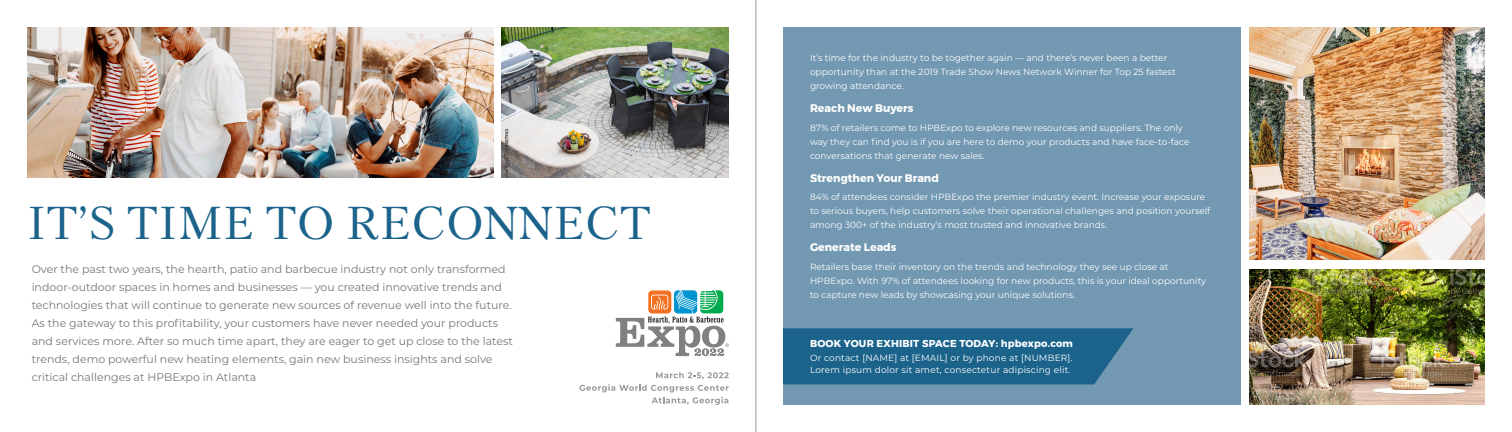
<style>
.page{position:relative;width:1512px;height:432px;background:#fff}
.page>*{position:absolute;margin:0;border:0;box-sizing:border-box;transform-origin:0 0}
.t1{font:46px "Petersburg";letter-spacing:.01em;color:#1b638b}
.t2{font:11px/18px "Montserrat";color:#73787d}
.t3{font:700 11px "Montserrat";color:#fff}
.t4{font:700 10px "Montserrat";letter-spacing:.02em;color:#fff}
.t5{font:9px/14px "Montserrat";color:#fff}
.t6{font:9px "Montserrat";letter-spacing:.02em;color:#fff}
</style>
<div class="page">
<div style="left:783px;top:27px;width:457px;height:378px;background:#7298b2"></div>
<img style="left:27px;top:27px;width:466px;height:150px">
<img style="left:501px;top:27px;width:228px;height:150px">
<svg style="left:783px;top:328px;width:351px;height:56px;background:#20668d"></svg>
<img style="left:1250px;top:27px;width:235px;height:232px">
<img style="left:1250px;top:269px;width:235px;height:136px">
<svg style="left:616px;top:290px;width:113px;height:66px"></svg>
<svg style="left:579px;top:372px;width:150px;height:33px"></svg>
<hr style="left:756px;top:0;width:1px;height:432px;background:#999">
<p class="t1" style="left:27px;top:192px;width:625px">IT’S TIME TO RECONNECT</p>
<p class="t2" style="left:32px;top:259px;width:483px">Over the past two years, the hearth, patio and barbecue industry not only transformed indoor-outdoor spaces in homes and businesses — you created innovative trends and technologies that will continue to generate new sources of revenue well into the future.<br>As the gateway to this profitability, your customers have never needed your products and services more. After so much time apart, they are eager to get up close to the latest trends, demo powerful new heating elements, gain new business insights and solve critical challenges at HPBExpo in Atlanta</p>
<p class="t5" style="left:810px;top:51px;width:367px">It’s time for the industry to be together again — and there’s never been a better opportunity than at the 2019 Trade Show News Network Winner for Top 25 fastest growing attendance.</p>
<p class="t3" style="left:810px;top:100px;width:105px">Reach New Buyers</p>
<p class="t5" style="left:810px;top:120px;width:381px">87% of retailers come to HPBExpo to explore new resources and suppliers. The only way they can find you is if you are here to demo your products and have face-to-face conversations that generate new sales.</p>
<p class="t3" style="left:810px;top:169px;width:130px">Strengthen Your Brand</p>
<p class="t5" style="left:810px;top:190px;width:402px">84% of attendees consider HPBExpo the premier industry event. Increase your exposure to serious buyers, help customers solve their operational challenges and position yourself among 300+ of the industry’s most trusted and innovative brands.</p>
<p class="t3" style="left:810px;top:239px;width:88px">Generate Leads</p>
<p class="t5" style="left:810px;top:259px;width:398px">Retailers base their inventory on the trends and technology they see up close at<br>HPBExpo. With 97% of attendees looking for new products, this is your ideal opportunity to capture new leads by showcasing your unique solutions.</p>
<p class="t4" style="left:810px;top:336px;width:265px">BOOK YOUR EXHIBIT SPACE TODAY: hpbexpo.com</p>
<p class="t6" style="left:810px;top:352px;width:264px">Or contact [NAME] at [EMAIL] or by phone at [NUMBER].</p>
<p class="t6" style="left:810px;top:364px;width:262px">Lorem ipsum dolor sit amet, consectetur adipiscing elit.</p>
</div>
